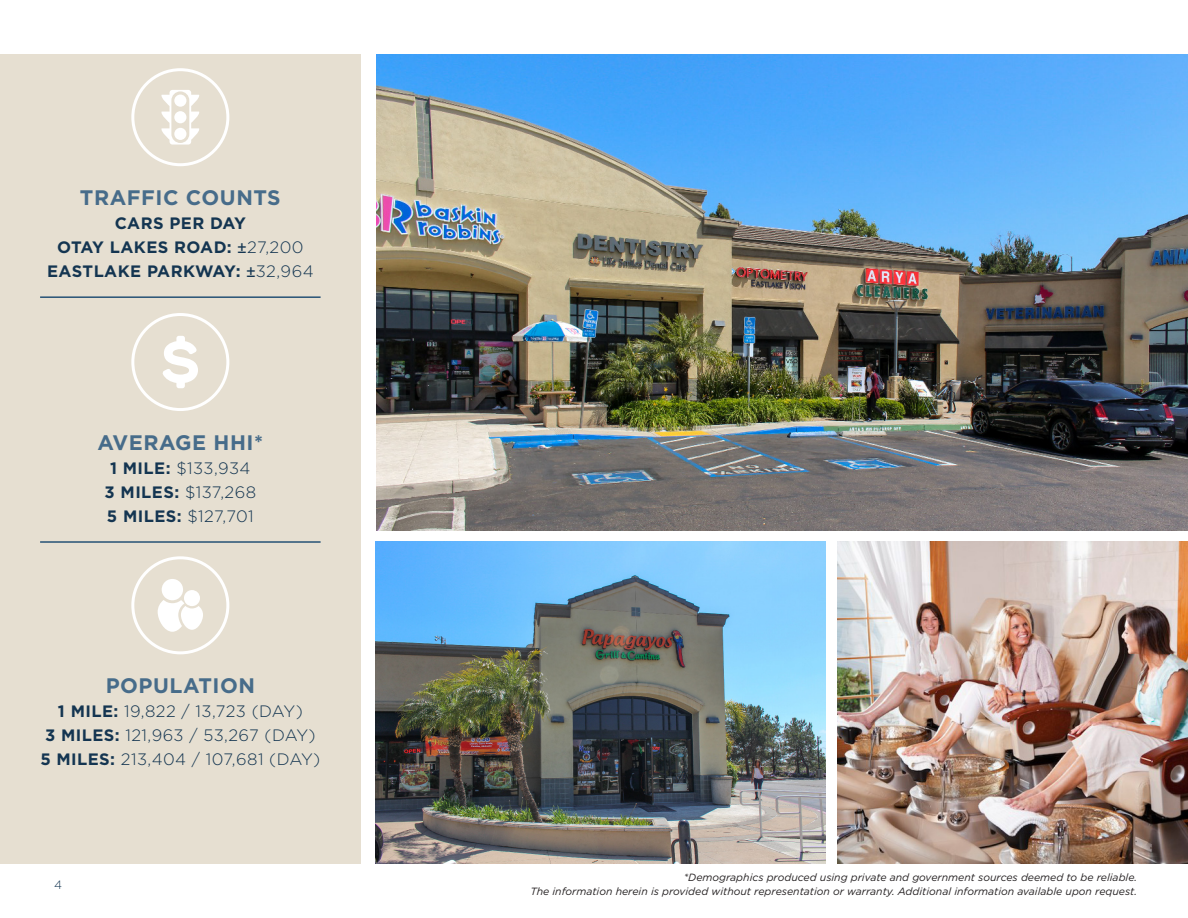
<style>
.page{position:relative;width:1188px;height:918px;background:#fff}
.page>*{position:absolute;margin:0;border:0;box-sizing:border-box;transform-origin:0 0}
.t1{font:700 21px "Gotham";letter-spacing:.025em;color:#476c8a}
.t2{font:300 16.5px "Gotham";letter-spacing:.025em;color:#143551}
.t3{font:700 16.5px "Gotham";letter-spacing:.025em;color:#143551}
.t4{font:300 12px "Gotham";color:#143551}
.t5{font:italic 10.5px "Gotham";color:#231f20}
.s1{font-family:"Arial";font-weight:400}
.s2{font-weight:300}
.s3{font-weight:700}
</style>
<div class="page">
<img style="left:376px;top:54px;width:812px;height:476px">
<div style="left:0;top:54px;width:361px;height:810px;background:#e6dfd1"></div>
<div style="left:131px;top:68px;width:98px;height:98px;border:3px solid #fff;border-radius:50%"></div>
<svg style="left:161px;top:90px;width:38px;height:55px"></svg>
<div style="left:174px;top:95px;width:12px;height:12px;background:#fff;border-radius:50%"></div>
<div style="left:174px;top:128px;width:12px;height:12px;background:#fff;border-radius:50%"></div>
<div style="left:174px;top:111px;width:12px;height:12px;background:#fff;border-radius:50%"></div>
<div style="left:131px;top:313px;width:98px;height:98px;border:3px solid #fff;border-radius:50%"></div>
<svg style="left:162px;top:336px;width:36px;height:52px"></svg>
<div style="left:131px;top:556px;width:98px;height:98px;border:3px solid #fff;border-radius:50%"></div>
<svg style="left:158px;top:579px;width:45px;height:53px"></svg>
<hr style="left:40px;top:296px;width:281px;height:2px;background:#265275">
<hr style="left:40px;top:541px;width:281px;height:2px;background:#265275">
<img style="left:837px;top:541px;width:351px;height:323px">
<img style="left:376px;top:541px;width:450px;height:323px">
<p class="t1" style="left:80px;top:184px;width:202px">TRAFFIC COUNTS</p>
<p class="t3" style="left:115px;top:212px;width:133px">CARS PER DAY</p>
<p class="t3" style="left:57px;top:236px;width:248px">OTAY LAKES ROAD: <span class="s1">±</span><span class="s2">27,200</span></p>
<p class="t3" style="left:47px;top:260px;width:268px">EASTLAKE PARKWAY: <span class="s1">±</span><span class="s2">32,964</span></p>
<p class="t1" style="left:97px;top:428px;width:167px">AVERAGE HHI*</p>
<p class="t2" style="left:110px;top:459px;width:142px"><span class="s3">1 MILE:</span> $133,934</p>
<p class="t2" style="left:105px;top:483px;width:153px"><span class="s3">3 MILES:</span> $137,268</p>
<p class="t2" style="left:107px;top:507px;width:148px"><span class="s3">5 MILES:</span> $127,701</p>
<p class="t1" style="left:106px;top:672px;width:151px">POPULATION</p>
<p class="t2" style="left:58px;top:702px;width:246px"><span class="s3">1 MILE:</span> 19,822 / 13,723 (DAY)</p>
<p class="t2" style="left:45px;top:726px;width:272px"><span class="s3">3 MILES:</span> 121,963 / 53,267 (DAY)</p>
<p class="t2" style="left:40px;top:750px;width:281px"><span class="s3">5 MILES:</span> 213,404 / 107,681 (DAY)</p>
<p class="t4" style="left:54px;top:878px;width:9px">4</p>
<p class="t5" style="left:684px;top:871px;width:455px">*Demographics produced using private and government sources deemed to be reliable.</p>
<p class="t5" style="left:530px;top:884px;width:608px">The information herein is provided without representation or warranty. Additional information available upon request.</p>
</div>
